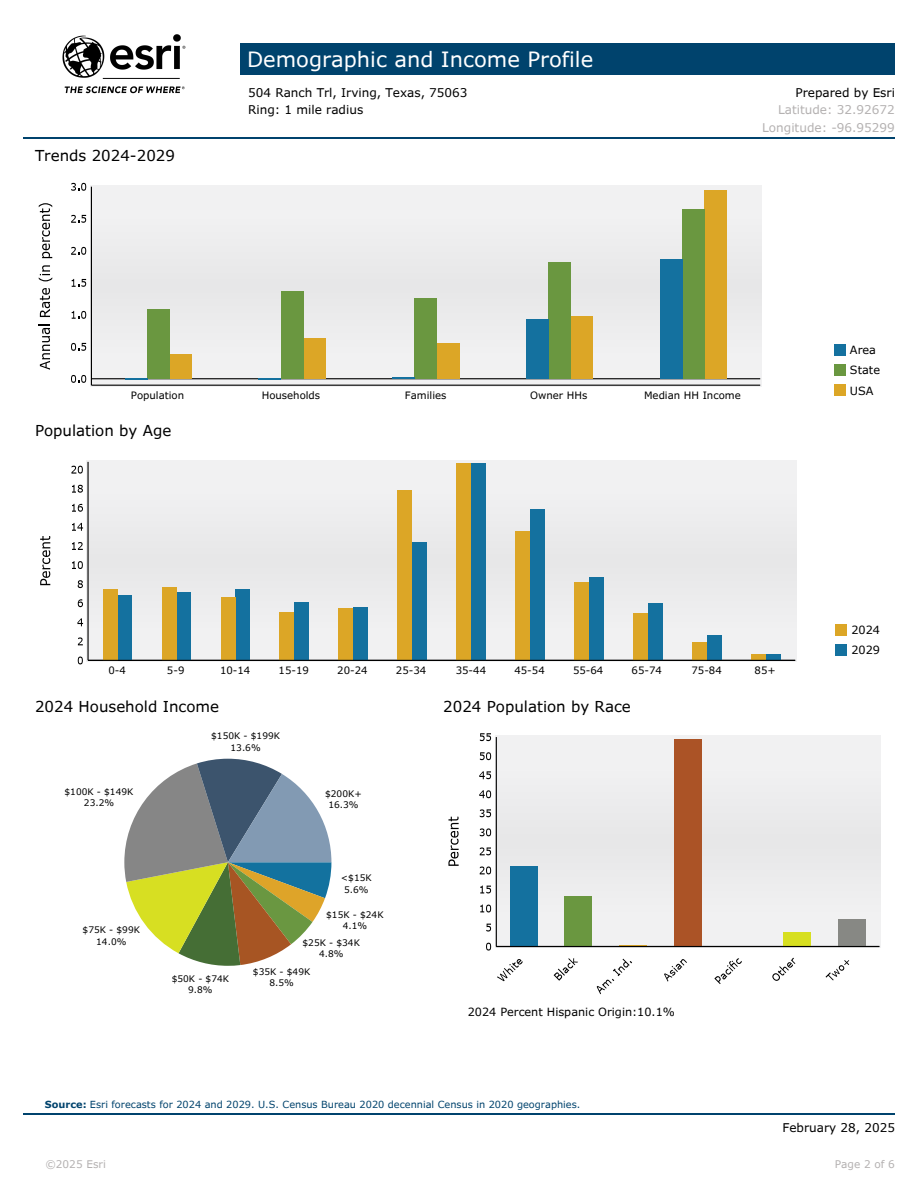
<style>
.page{position:relative;width:918px;height:1188px;background:#fff}
.page>*{position:absolute;margin:0;border:0;box-sizing:border-box;transform-origin:0 0}
.t1{font:21px "Verdana Pro";color:#fff}
.t2{font:15px "Verdana Pro";color:#000}
.t3{font:12px "Verdana Pro";color:#000}
.t4{font:12px/17.2px "Verdana Pro";color:#b4b1b1;text-align:right}
.t5{font:11.25px/20.2px "Verdana Pro";color:#000}
.t6{font:10.5px "Verdana Pro";color:#b4b1b1}
.t7{font:10.2px "Verdana Pro";color:#000}
.t8{font:9.75px "Verdana Pro";color:#00436d}
.t9{font:9px/11.2px "Verdana Pro";color:#000;text-align:center}
.s1{font-weight:700}
</style>
<div class="page">
<div style="left:240px;top:43px;width:655px;height:32px;background:#00436d"></div>
<img style="left:62px;top:34px;width:124px;height:60px">
<hr style="left:24px;top:138px;width:871px;height:1px;background:#00436d">
<div style="left:90px;top:186px;width:671px;height:200px;background:#ededee"></div>
<hr style="left:91px;top:378px;width:669px;height:1px;background:#000">
<div style="left:169px;top:354px;width:23px;height:25px;background:#dca626"></div>
<div style="left:303px;top:338px;width:23px;height:41px;background:#dca626"></div>
<div style="left:437px;top:343px;width:22px;height:36px;background:#dca626"></div>
<div style="left:571px;top:317px;width:22px;height:62px;background:#dca626"></div>
<div style="left:705px;top:190px;width:22px;height:189px;background:#dca626"></div>
<div style="left:147px;top:309px;width:22px;height:70px;background:#6a9740"></div>
<div style="left:281px;top:292px;width:22px;height:87px;background:#6a9740"></div>
<div style="left:415px;top:298px;width:22px;height:81px;background:#6a9740"></div>
<div style="left:548px;top:262px;width:23px;height:117px;background:#6a9740"></div>
<div style="left:682px;top:209px;width:23px;height:170px;background:#6a9740"></div>
<svg style="left:125px;top:379px;width:22px;height:1px"></svg>
<svg style="left:259px;top:379px;width:22px;height:1px"></svg>
<hr style="left:392px;top:377px;width:23px;height:2px;background:#14719f">
<div style="left:526px;top:319px;width:22px;height:60px;background:#14719f"></div>
<div style="left:660px;top:260px;width:22px;height:119px;background:#14719f"></div>
<hr style="left:91px;top:385px;width:669px;height:1px;background:#000">
<hr style="left:91px;top:187px;width:1px;height:198px;background:#000">
<svg style="left:39px;top:324px;width:11px;height:46px"></svg>
<svg style="left:40px;top:288px;width:10px;height:29px"></svg>
<svg style="left:39px;top:265px;width:13px;height:16px"></svg>
<svg style="left:39px;top:203px;width:13px;height:55px"></svg>
<svg style="left:71px;top:375px;width:15px;height:8px"></svg>
<svg style="left:71px;top:343px;width:15px;height:8px"></svg>
<svg style="left:72px;top:311px;width:14px;height:8px"></svg>
<svg style="left:72px;top:279px;width:14px;height:8px"></svg>
<svg style="left:71px;top:247px;width:15px;height:8px"></svg>
<svg style="left:71px;top:215px;width:15px;height:8px"></svg>
<svg style="left:71px;top:183px;width:15px;height:8px"></svg>
<div style="left:834px;top:344px;width:11px;height:11px;background:#14719f"></div>
<div style="left:834px;top:364px;width:11px;height:11px;background:#6a9740"></div>
<div style="left:834px;top:385px;width:11px;height:11px;background:#dca626"></div>
<div style="left:87px;top:461px;width:709px;height:201px;background:#ededee"></div>
<div style="left:117px;top:596px;width:15px;height:64px;background:#14719f"></div>
<div style="left:176px;top:592px;width:15px;height:68px;background:#14719f"></div>
<div style="left:235px;top:589px;width:15px;height:71px;background:#14719f"></div>
<div style="left:294px;top:602px;width:15px;height:58px;background:#14719f"></div>
<div style="left:353px;top:607px;width:15px;height:53px;background:#14719f"></div>
<div style="left:412px;top:542px;width:15px;height:118px;background:#14719f"></div>
<div style="left:471px;top:463px;width:15px;height:197px;background:#14719f"></div>
<div style="left:530px;top:510px;width:15px;height:150px;background:#14719f"></div>
<div style="left:589px;top:577px;width:15px;height:83px;background:#14719f"></div>
<div style="left:648px;top:603px;width:15px;height:57px;background:#14719f"></div>
<div style="left:707px;top:636px;width:15px;height:24px;background:#14719f"></div>
<div style="left:766px;top:654px;width:14px;height:6px;background:#14719f"></div>
<div style="left:103px;top:589px;width:14px;height:71px;background:#dca626"></div>
<div style="left:162px;top:587px;width:14px;height:73px;background:#dca626"></div>
<div style="left:221px;top:597px;width:14px;height:63px;background:#dca626"></div>
<div style="left:280px;top:612px;width:14px;height:48px;background:#dca626"></div>
<div style="left:339px;top:608px;width:14px;height:52px;background:#dca626"></div>
<div style="left:397px;top:491px;width:15px;height:169px;background:#dca626"></div>
<div style="left:456px;top:463px;width:15px;height:197px;background:#dca626"></div>
<div style="left:515px;top:532px;width:15px;height:128px;background:#dca626"></div>
<div style="left:574px;top:582px;width:15px;height:78px;background:#dca626"></div>
<div style="left:633px;top:613px;width:15px;height:47px;background:#dca626"></div>
<div style="left:692px;top:642px;width:15px;height:18px;background:#dca626"></div>
<div style="left:751px;top:655px;width:15px;height:5px;background:#dca626"></div>
<hr style="left:88px;top:660px;width:707px;height:1px;background:#000">
<hr style="left:87px;top:462px;width:2px;height:198px;background:#000">
<svg style="left:40px;top:536px;width:10px;height:49px"></svg>
<svg style="left:78px;top:657px;width:5px;height:7px"></svg>
<svg style="left:78px;top:637px;width:5px;height:8px"></svg>
<svg style="left:77px;top:618px;width:6px;height:8px"></svg>
<svg style="left:78px;top:599px;width:5px;height:8px"></svg>
<svg style="left:78px;top:580px;width:5px;height:8px"></svg>
<svg style="left:72px;top:561px;width:11px;height:8px"></svg>
<svg style="left:72px;top:542px;width:11px;height:8px"></svg>
<svg style="left:72px;top:523px;width:11px;height:8px"></svg>
<svg style="left:72px;top:504px;width:11px;height:8px"></svg>
<svg style="left:72px;top:485px;width:11px;height:8px"></svg>
<svg style="left:71px;top:466px;width:12px;height:8px"></svg>
<div style="left:836px;top:624px;width:11px;height:11px;background:#dca626"></div>
<div style="left:836px;top:644px;width:11px;height:12px;background:#14719f"></div>
<svg style="left:124px;top:759px;width:207px;height:207px"></svg>
<div style="left:495px;top:736px;width:385px;height:212px;background:#ededee"></div>
<div style="left:510px;top:866px;width:27px;height:81px;background:#14719f"></div>
<div style="left:565px;top:896px;width:27px;height:51px;background:#6a9740"></div>
<hr style="left:619px;top:945px;width:28px;height:2px;background:#dca626">
<div style="left:674px;top:739px;width:27px;height:208px;background:#ab5326"></div>
<div style="left:784px;top:932px;width:27px;height:15px;background:#d7df20"></div>
<div style="left:838px;top:919px;width:28px;height:28px;background:#878884"></div>
<hr style="left:496px;top:946px;width:383px;height:1px;background:#000">
<svg style="left:497px;top:959px;width:26px;height:23px"></svg>
<svg style="left:554px;top:958px;width:24px;height:23px"></svg>
<svg style="left:596px;top:959px;width:36px;height:35px"></svg>
<svg style="left:664px;top:959px;width:23px;height:23px"></svg>
<svg style="left:714px;top:958px;width:28px;height:26px"></svg>
<svg style="left:772px;top:958px;width:24px;height:23px"></svg>
<svg style="left:826px;top:960px;width:24px;height:21px"></svg>
<hr style="left:496px;top:737px;width:1px;height:210px;background:#000">
<svg style="left:448px;top:817px;width:11px;height:49px"></svg>
<svg style="left:486px;top:943px;width:5px;height:8px"></svg>
<svg style="left:486px;top:924px;width:5px;height:8px"></svg>
<svg style="left:480px;top:905px;width:11px;height:7px"></svg>
<svg style="left:480px;top:886px;width:11px;height:7px"></svg>
<svg style="left:480px;top:867px;width:11px;height:7px"></svg>
<svg style="left:480px;top:847px;width:11px;height:8px"></svg>
<svg style="left:480px;top:828px;width:11px;height:8px"></svg>
<svg style="left:480px;top:809px;width:11px;height:8px"></svg>
<svg style="left:479px;top:790px;width:12px;height:8px"></svg>
<svg style="left:479px;top:771px;width:12px;height:8px"></svg>
<svg style="left:480px;top:752px;width:11px;height:8px"></svg>
<svg style="left:480px;top:733px;width:11px;height:8px"></svg>
<hr style="left:24px;top:1113px;width:871px;height:2px;background:#00436d">
<h2 class="t2" style="left:35px;top:146px;width:141px">Trends 2024-2029</h2>
<h1 class="t1" style="left:247px;top:46px;width:348px">Demographic and Income Profile</h1>
<h3 class="t3" style="left:248px;top:85px;width:221px">504 Ranch Trl, Irving, Texas, 75063</h3>
<h3 class="t3" style="left:796px;top:85px;width:101px">Prepared by Esri</h3>
<h3 class="t3" style="left:248px;top:102px;width:117px">Ring: 1 mile radius</h3>
<h3 class="t4" style="left:762px;top:101px;width:134px">Latitude: 32.92672<br>Longitude: -96.95299</h3>
<p class="t7" style="left:131px;top:388px;width:55px">Population</p>
<p class="t7" style="left:262px;top:388px;width:60px">Households</p>
<p class="t7" style="left:405px;top:388px;width:43px">Families</p>
<p class="t7" style="left:530px;top:388px;width:59px">Owner HHs</p>
<p class="t7" style="left:644px;top:388px;width:98px">Median HH Income</p>
<h2 class="t2" style="left:35px;top:421px;width:138px">Population by Age</h2>
<p class="t5" style="left:850px;top:339px;width:32px">Area<br>State<br>USA</p>
<p class="t7" style="left:108px;top:664px;width:19px">0-4</p>
<p class="t7" style="left:167px;top:664px;width:19px">5-9</p>
<p class="t7" style="left:220px;top:664px;width:32px">10-14</p>
<p class="t7" style="left:279px;top:664px;width:32px">15-19</p>
<p class="t7" style="left:337px;top:664px;width:32px">20-24</p>
<p class="t7" style="left:396px;top:664px;width:32px">25-34</p>
<p class="t7" style="left:456px;top:664px;width:32px">35-44</p>
<p class="t7" style="left:514px;top:664px;width:32px">45-54</p>
<p class="t7" style="left:573px;top:664px;width:32px">55-64</p>
<p class="t7" style="left:632px;top:664px;width:32px">65-74</p>
<p class="t7" style="left:691px;top:664px;width:32px">75-84</p>
<p class="t7" style="left:755px;top:664px;width:23px">85+</p>
<h2 class="t2" style="left:35px;top:696px;width:186px">2024 Household Income</h2>
<p class="t9" style="left:65px;top:785px;width:70px">$100K - $149K<br>23.2%</p>
<p class="t9" style="left:83px;top:924px;width:59px">$75K - $99K<br>14.0%</p>
<p class="t9" style="left:211px;top:730px;width:70px">$150K - $199K<br>13.6%</p>
<p class="t9" style="left:325px;top:788px;width:38px">$200K+<br>16.3%</p>
<p class="t9" style="left:341px;top:872px;width:32px">&lt;$15K<br>5.6%</p>
<p class="t9" style="left:326px;top:908px;width:59px">$15K - $24K<br>4.1%</p>
<p class="t9" style="left:303px;top:937px;width:59px">$25K - $34K<br>4.8%</p>
<p class="t9" style="left:172px;top:973px;width:59px">$50K - $74K<br>9.8%</p>
<p class="t9" style="left:253px;top:966px;width:59px">$35K - $49K<br>8.5%</p>
<h2 class="t2" style="left:443px;top:696px;width:189px">2024 Population by Race</h2>
<p class="t5" style="left:468px;top:1001px;width:209px">2024 Percent Hispanic Origin:10.1%</p>
<p class="t5" style="left:851px;top:620px;width:30px">2024<br>2029</p>
<p class="t8" style="left:45px;top:1098px;width:537px"><span class="s1">Source:</span> Esri forecasts for 2024 and 2029. U.S. Census Bureau 2020 decennial Census in 2020 geographies.</p>
<h3 class="t3" style="left:783px;top:1120px;width:114px">February 28, 2025</h3>
<p class="t6" style="left:45px;top:1158px;width:62px">©2025 Esri</p>
<p class="t6" style="left:835px;top:1158px;width:62px">Page 2 of 6</p>
</div>
